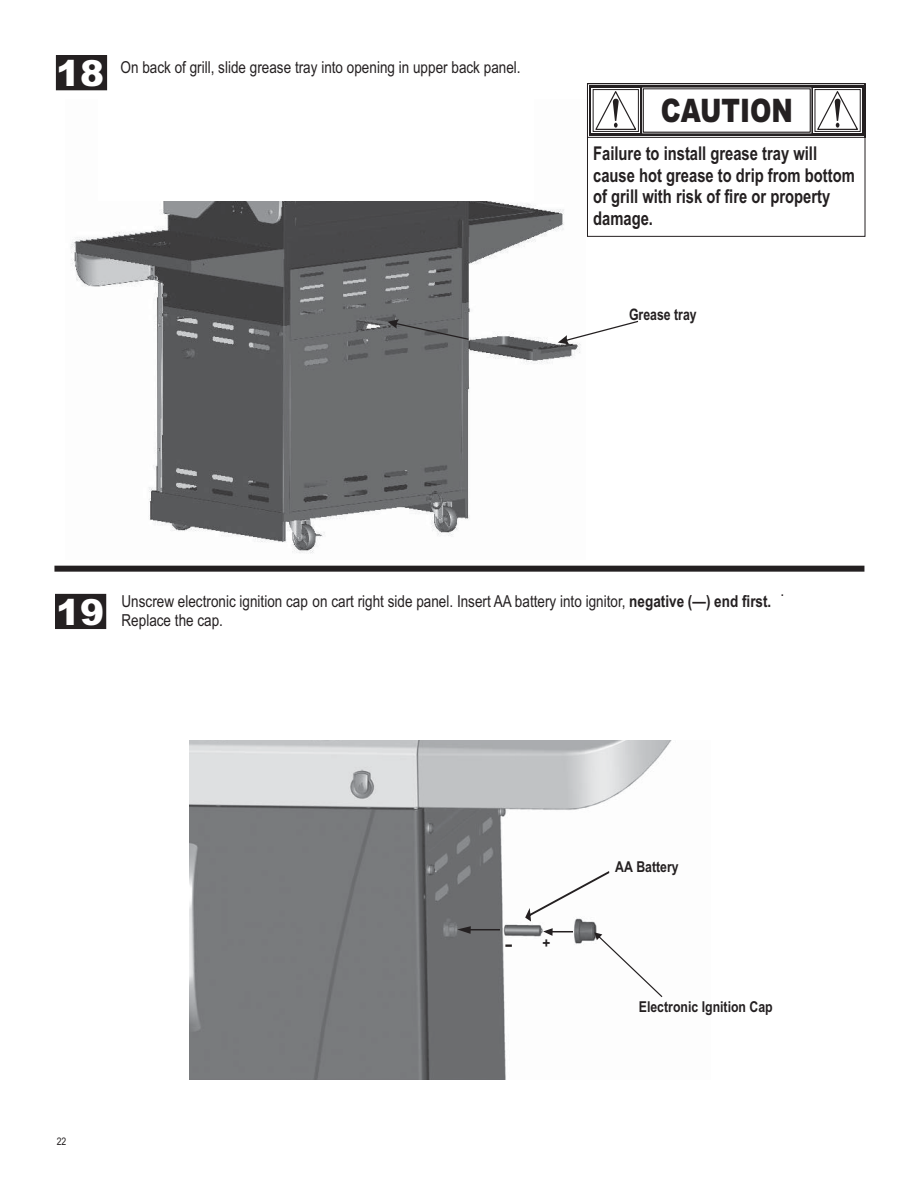
<style>
.page{position:relative;width:918px;height:1188px;background:#fff}
.page>*{position:absolute;margin:0;border:0;box-sizing:border-box;transform-origin:0 0}
.t1{font:900 36px "Arial";color:#fff}
.t2{font:900 32.4px "Arial";color:#242021;scale:.79 1}
.t3{font:700 19.05px/21.8px "Arial Narrow";color:#242021;scale:.95 1}
.t4{font:700 16.65px "Arial Narrow";color:#242021;scale:1.77 1}
.t5{font:16.5px/18.8px "Arial Narrow";color:#242021}
.t6{font:700 15.9px "Arial Narrow";color:#242021;scale:.95 1}
.t7{font:700 15px "Arial Narrow";color:#242021}
.t8{font:10.5px "Arial Narrow";color:#242021}
.s1{font-weight:700}
.s2{font-size:14.25px}
</style>
<div class="page">
<div style="left:54px;top:566px;width:810px;height:6px;background:#242021"></div>
<svg style="left:587px;top:83px;width:279px;height:154px"></svg>
<div style="left:643px;top:89px;width:167px;height:43px;background:#fff"></div>
<div style="left:643px;top:88px;width:168px;height:45px;border:1px solid #242021"></div>
<div style="left:56px;top:56px;width:51px;height:34px;background:#242021"></div>
<div style="left:56px;top:55px;width:51px;height:35px;border:1px solid #242021"></div>
<div style="left:56px;top:594px;width:50px;height:35px;background:#242021"></div>
<div style="left:55px;top:594px;width:51px;height:35px;border:1px solid #242021"></div>
<img style="left:189px;top:740px;width:483px;height:340px">
<svg style="left:525px;top:871px;width:84px;height:51px"></svg>
<svg style="left:594px;top:932px;width:68px;height:65px"></svg>
<hr style="left:465px;top:929px;width:35px;height:1px;background:#242021">
<svg style="left:457px;top:926px;width:14px;height:8px"></svg>
<svg style="left:543px;top:928px;width:30px;height:8px"></svg>
<img style="left:71px;top:201px;width:510px;height:352px">
<svg style="left:558px;top:321px;width:80px;height:23px"></svg>
<svg style="left:388px;top:319px;width:81px;height:21px;background:#646567"></svg>
<h1 class="t1" style="left:56px;top:52px;width:50px">18</h1>
<p class="t5" style="left:121px;top:59px;width:402px">On back of grill, slide grease tray into opening in upper back panel.</p>
<h2 class="t2" style="left:661px;top:92px;width:169px">CAUTION</h2>
<p class="t3" style="left:593px;top:144px;width:277px">Failure to install grease tray will cause hot grease to drip from bottom of grill with risk of fire or property damage.</p>
<p class="t6" style="left:629px;top:308px;width:73px">Grease tray</p>
<h1 class="t1" style="left:56px;top:591px;width:50px">19</h1>
<p class="t5" style="left:122px;top:594px;width:651px">Unscrew electronic ignition cap on cart right side panel. Insert AA battery into ignitor, <span class="s1">negative (—) end first.<br></span>Replace the cap.</p>
<p class="t5" style="left:781px;top:583px;width:5px">.</p>
<p class="t8" style="left:57px;top:1137px;width:11px">22</p>
<p class="t4" style="left:505px;top:938px;width:27px">- <span class="s2">+</span></p>
<p class="t7" style="left:615px;top:862px;width:65px">AA Battery</p>
<p class="t7" style="left:639px;top:1001px;width:135px">Electronic Ignition Cap</p>
</div>
